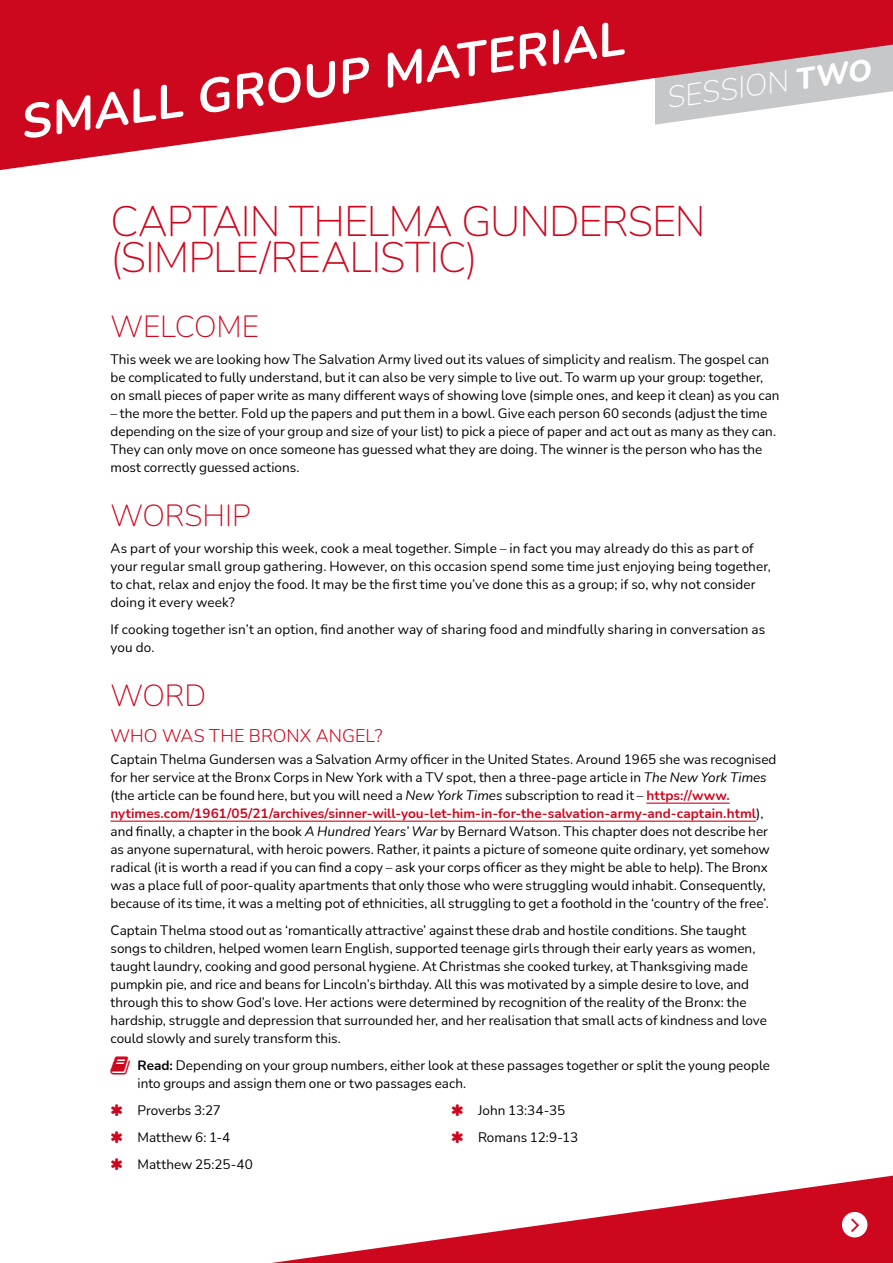
<style>
.page{position:relative;width:893px;height:1263px;background:#fff}
.page>*{position:absolute;margin:0;border:0;box-sizing:border-box;transform-origin:0 0}
.t1{font:700 48px "Nunito";color:#fff}
.t2{font:200 42px/36px "Nunito";letter-spacing:-.025em;color:#cd071e}
.t3{font:200 30px "Nunito";letter-spacing:-.005em;color:#cd071e}
.Session{font:200 30px "Nunito";color:#fff}
.t4{font:300 18px "Nunito";color:#cd071e}
.t5{font:13.5px/18px "Nunito";color:#000}
.s1{font-weight:800}
.s2{font-style:italic}
.s3{font-weight:700;color:#cd071e}
.s4{font-weight:700}
</style>
<div class="page">
<svg style="left:272px;top:1175px;width:621px;height:88px"></svg>
<div style="left:842px;top:1212px;width:25px;height:25px;background:#fff;border-radius:50%"></div>
<hr style="left:646px;top:803px;width:84px;height:1px;background:#cd071e">
<hr style="left:111px;top:821px;width:645px;height:1px;background:#cd071e">
<svg style="left:0;top:0;width:893px;height:170px"></svg>
<svg style="left:5px;top:0;width:783px;height:163px;fill:#cd071e"></svg>
<h1 class="t1" style="left:15px;top:89px;width:610px;rotate:-8deg">SMALL GROUP MATERIAL</h1>
<p class="Session" style="left:663px;top:77px;width:208px;rotate:-8deg">SESSION <span class="s1">TWO</span></p>
<p class="t2" style="left:111px;top:202px;width:596px">CAPTAIN THELMA GUNDERSEN (SIMPLE/REALISTIC)</p>
<p class="t3" style="left:111px;top:305px;width:150px">WELCOME</p>
<p class="t5" style="left:111px;top:349px;width:671px">This week we are looking how The Salvation Army lived out its values of simplicity and realism. The gospel can be complicated to fully understand, but it can also be very simple to live out. To warm up your group: together, on small pieces of paper write as many different ways of showing love (simple ones, and keep it clean) as you can</p>
<p class="t5" style="left:111px;top:403px;width:667px">– the more the better. Fold up the papers and put them in a bowl. Give each person 60 seconds (adjust the time depending on the size of your group and size of your list) to pick a piece of paper and act out as many as they can.<br>They can only move on once someone has guessed what they are doing. The winner is the person who has the most correctly guessed actions.</p>
<p class="t3" style="left:111px;top:494px;width:141px">WORSHIP</p>
<p class="t5" style="left:111px;top:538px;width:662px">As part of your worship this week, cook a meal together. Simple – in fact you may already do this as part of your regular small group gathering. However, on this occasion spend some time just enjoying being together, to chat, relax and enjoy the food. It may be the first time you’ve done this as a group; if so, why not consider doing it every week?</p>
<p class="t5" style="left:111px;top:619px;width:656px">If cooking together isn’t an option, find another way of sharing food and mindfully sharing in conversation as you do.</p>
<p class="t3" style="left:111px;top:674px;width:97px">WORD</p>
<p class="t4" style="left:111px;top:723px;width:274px">WHO WAS THE BRONX ANGEL?</p>
<p class="t5" style="left:111px;top:750px;width:667px">Captain Thelma Gundersen was a Salvation Army officer in the United States. Around 1965 she was recognised for her service at the Bronx Corps in New York with a TV spot, then a three-page article in <span class="s2">The New York Times </span>(the article can be found here, but you will need a <span class="s2">New York Times</span> subscription to read it – <span class="s3">https://www. nytimes.com/1961/05/21/archives/sinner-will-you-let-him-in-for-the-salvation-army-and-captain.html</span>), and finally, a chapter in the book <span class="s2">A Hundred Years’ War</span> by Bernard Watson. This chapter does not describe her as anyone supernatural, with heroic powers. Rather, it paints a picture of someone quite ordinary, yet somehow radical (it is worth a read if you can find a copy – ask your corps officer as they might be able to help). The Bronx was a place full of poor-quality apartments that only those who were struggling would inhabit. Consequently, because of its time, it was a melting pot of ethnicities, all struggling to get a foothold in the ‘country of the free’.</p>
<p class="t5" style="left:111px;top:921px;width:658px">Captain Thelma stood out as ‘romantically attractive’ against these drab and hostile conditions. She taught songs to children, helped women learn English, supported teenage girls through their early years as women, taught laundry, cooking and good personal hygiene. At Christmas she cooked turkey, at Thanksgiving made pumpkin pie, and rice and beans for Lincoln’s birthday. All this was motivated by a simple desire to love, and through this to show God’s love. Her actions were determined by recognition of the reality of the Bronx: the hardship, struggle and depression that surrounded her, and her realisation that small acts of kindness and love could slowly and surely transform this.</p>
<p class="t5" style="left:138px;top:1056px;width:634px"><span class="s4">Read:</span> Depending on your group numbers, either look at these passages together or split the young people into groups and assign them one or two passages each.</p>
<p class="t5" style="left:138px;top:1101px;width:85px">Proverbs 3:27</p>
<p class="t5" style="left:138px;top:1128px;width:94px">Matthew 6: 1-4</p>
<p class="t5" style="left:138px;top:1155px;width:117px">Matthew 25:25-40</p>
<p class="t5" style="left:478px;top:1101px;width:89px">John 13:34-35</p>
<p class="t5" style="left:478px;top:1128px;width:102px">Romans 12:9-13</p>
</div>
